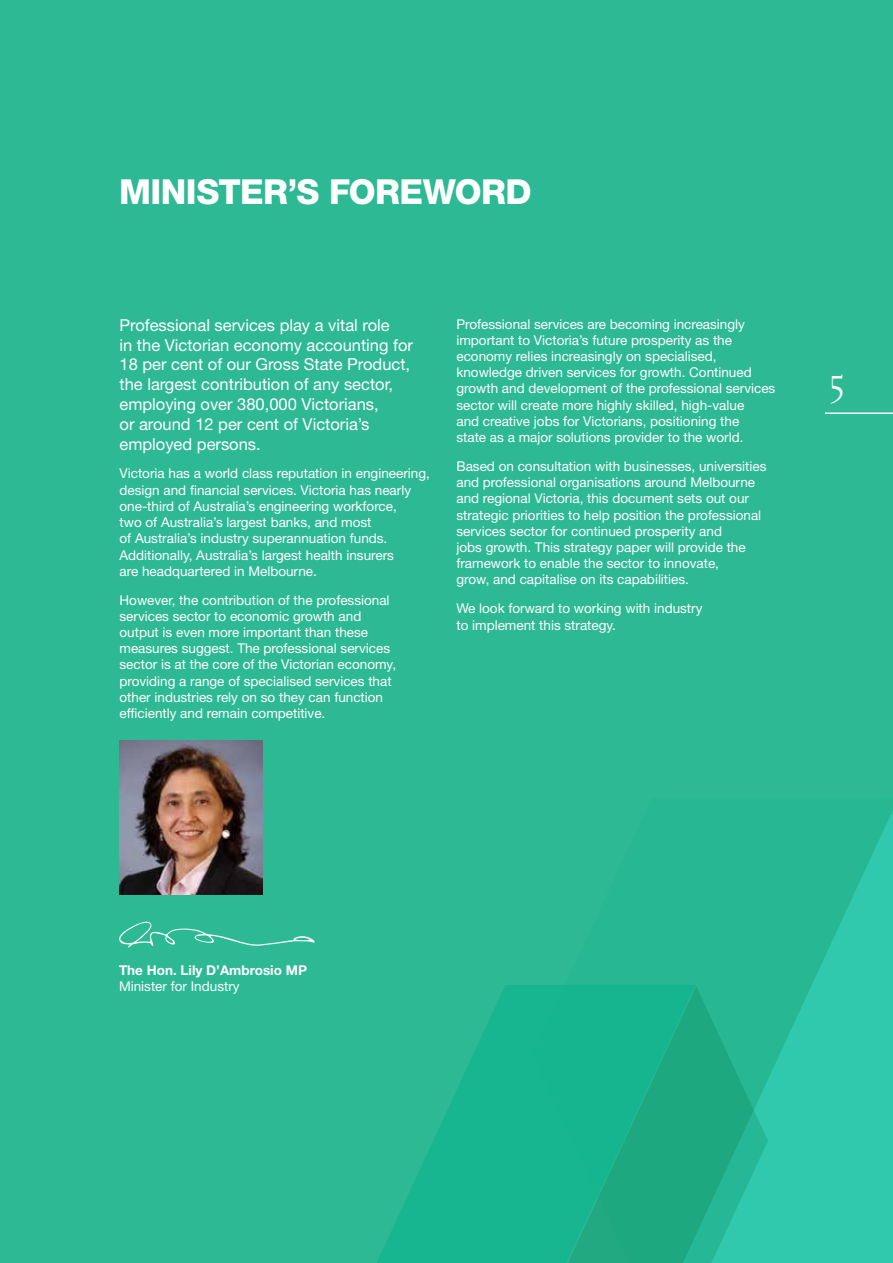
<style>
.page{position:relative;width:893px;height:1263px;background:#2eb995}
.page>*{position:absolute;margin:0;border:0;box-sizing:border-box;transform-origin:0 0}
.t1{font:39.15px "Electra LH Display";color:#fff}
.t2{font:800 34.5px "Helvetica Neue LT Std";letter-spacing:-.015em;color:#fff}
.t3{font:16.5px/19.8px "Helvetica Neue LT Std";color:#fff}
.t4{font:13.5px/16.2px "Helvetica Neue LT Std";color:#fff}
.t5{font:700 13.5px "Helvetica Neue LT Std";color:#fff}
</style>
<div class="page">
<svg style="left:812px;top:811px;width:81px;height:452px;fill:#30c9ad"></svg>
<svg style="left:696px;top:986px;width:173px;height:277px;fill:#30c9ad"></svg>
<svg style="left:377px;top:985px;width:319px;height:278px;fill:#17b690"></svg>
<hr style="left:825px;top:412px;width:68px;height:2px;background:#fff">
<svg style="left:119px;top:921px;width:196px;height:26px"></svg>
<img style="left:119px;top:740px;width:143px;height:155px">
<h2 class="t2" style="left:119px;top:171px;width:414px">MINISTER’S FOREWORD</h2>
<p class="t3" style="left:120px;top:315px;width:295px">Professional services play a vital role<br>in the Victorian economy accounting for 18 per cent of our Gross State Product, the largest contribution of any sector, employing over 380,000 Victorians,<br>or around 12 per cent of Victoria’s employed persons.</p>
<p class="t4" style="left:120px;top:465px;width:312px">Victoria has a world class reputation in engineering, design and financial services. Victoria has nearly one-third of Australia’s engineering workforce,<br>two of Australia’s largest banks, and most<br>of Australia’s industry superannuation funds.<br>Additionally, Australia’s largest health insurers<br>are headquartered in Melbourne.</p>
<p class="t4" style="left:120px;top:592px;width:278px">However, the contribution of the professional services sector to economic growth and output is even more important than these measures suggest. The professional services sector is at the core of the Victorian economy, providing a range of specialised services that other industries rely on so they can function efficiently and remain competitive.</p>
<p class="t4" style="left:456px;top:315px;width:320px">Professional services are becoming increasingly important to Victoria’s future prosperity as the economy relies increasingly on specialised, knowledge driven services for growth. Continued growth and development of the professional services sector will create more highly skilled, high-value<br>and creative jobs for Victorians, positioning the<br>state as a major solutions provider to the world.</p>
<p class="t4" style="left:456px;top:458px;width:312px">Based on consultation with businesses, universities and professional organisations around Melbourne and regional Victoria, this document sets out our strategic priorities to help position the professional services sector for continued prosperity and<br>jobs growth. This strategy paper will provide the framework to enable the sector to innovate,<br>grow, and capitalise on its capabilities.</p>
<p class="t4" style="left:456px;top:600px;width:247px">We look forward to working with industry to implement this strategy.</p>
<h1 class="t1" style="left:829px;top:367px;width:17px">5</h1>
<p class="t5" style="left:119px;top:961px;width:189px">The Hon. Lily D’Ambrosio MP</p>
<p class="t4" style="left:119px;top:978px;width:122px">Minister for Industry</p>
</div>
